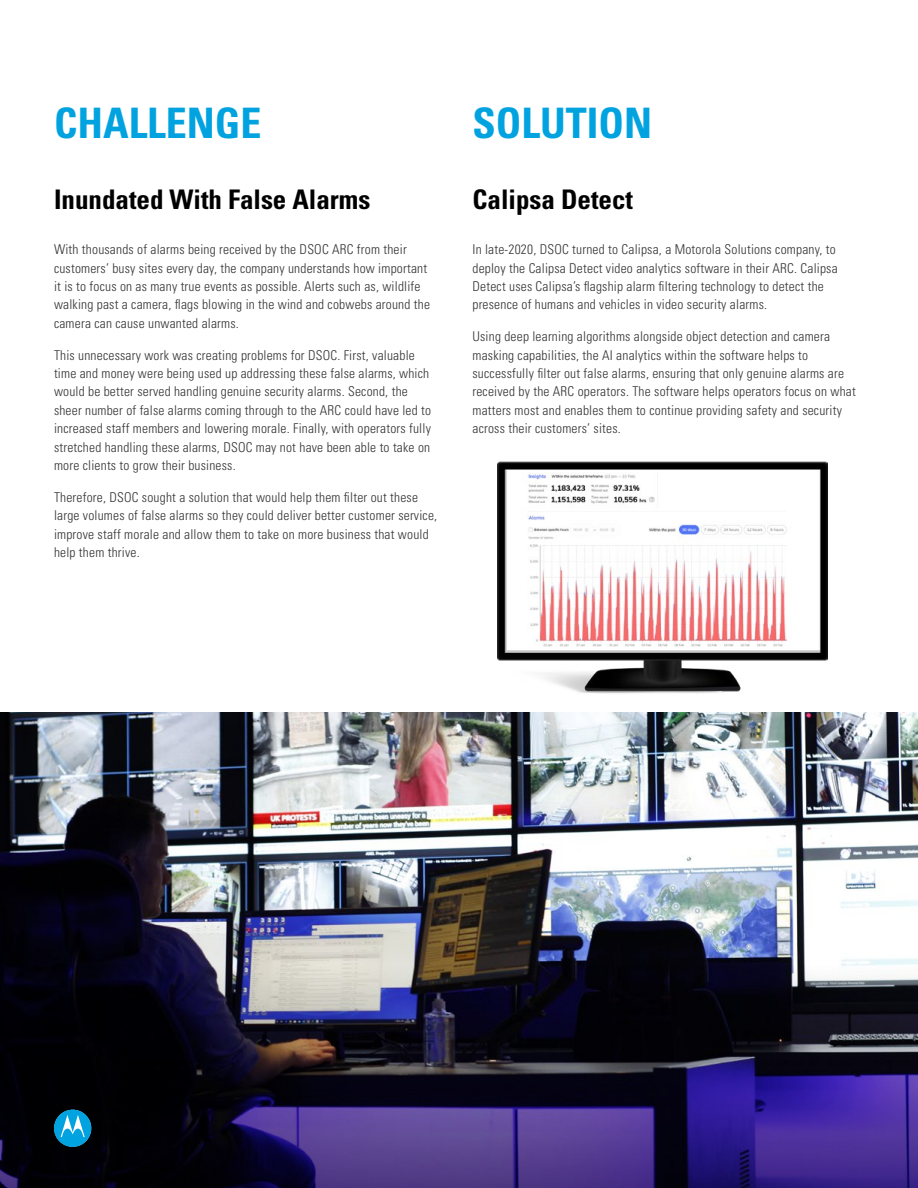
<style>
.page{position:relative;width:918px;height:1188px;background:#fff}
.page>*{position:absolute;margin:0;border:0;box-sizing:border-box;transform-origin:0 0}
.t1{font:700 condensed 42px "Univers LT Std";color:#00a3e0}
.t2{font:700 condensed 27px "Univers LT Std";color:#000}
.t3{font:300 condensed 13.5px/18.3px "Univers LT Std";letter-spacing:.015em;color:#343434}
</style>
<div class="page">
<img style="left:0;top:713px;width:918px;height:251px">
<svg style="left:0;top:964px;width:918px;height:224px;background:#271f43"></svg>
<img style="left:498px;top:461px;width:329px;height:233px">
<svg style="left:54px;top:1110px;width:37px;height:37px"></svg>
<h1 class="t1" style="left:54px;top:98px;width:209px">CHALLENGE</h1>
<h2 class="t2" style="left:54px;top:183px;width:318px">Inundated With False Alarms</h2>
<p class="t3" style="left:54px;top:240px;width:378px">With thousands of alarms being received by the DSOC ARC from their customers’ busy sites every day, the company understands how important it is to focus on as many true events as possible. Alerts such as, wildlife walking past a camera, flags blowing in the wind and cobwebs around the camera can cause unwanted alarms.</p>
<p class="t3" style="left:54px;top:346px;width:379px">This unnecessary work was creating problems for DSOC. First, valuable time and money were being used up addressing these false alarms, which would be better served handling genuine security alarms. Second, the sheer number of false alarms coming through to the ARC could have led to increased staff members and lowering morale. Finally, with operators fully stretched handling these alarms, DSOC may not have been able to take on more clients to grow their business.</p>
<p class="t3" style="left:54px;top:488px;width:385px">Therefore, DSOC sought a solution that would help them filter out these large volumes of false alarms so they could deliver better customer service, improve staff morale and allow them to take on more business that would help them thrive.</p>
<h1 class="t1" style="left:472px;top:98px;width:181px">SOLUTION</h1>
<h2 class="t2" style="left:472px;top:183px;width:162px">Calipsa Detect</h2>
<p class="t3" style="left:472px;top:240px;width:367px">In late-2020, DSOC turned to Calipsa, a Motorola Solutions company, to deploy the Calipsa Detect video analytics software in their ARC. Calipsa Detect uses Calipsa’s flagship alarm filtering technology to detect the presence of humans and vehicles in video security alarms.</p>
<p class="t3" style="left:472px;top:327px;width:385px">Using deep learning algorithms alongside object detection and camera masking capabilities, the AI analytics within the software helps to successfully filter out false alarms, ensuring that only genuine alarms are received by the ARC operators. The software helps operators focus on what matters most and enables them to continue providing safety and security across their customers’ sites.</p>
</div>
